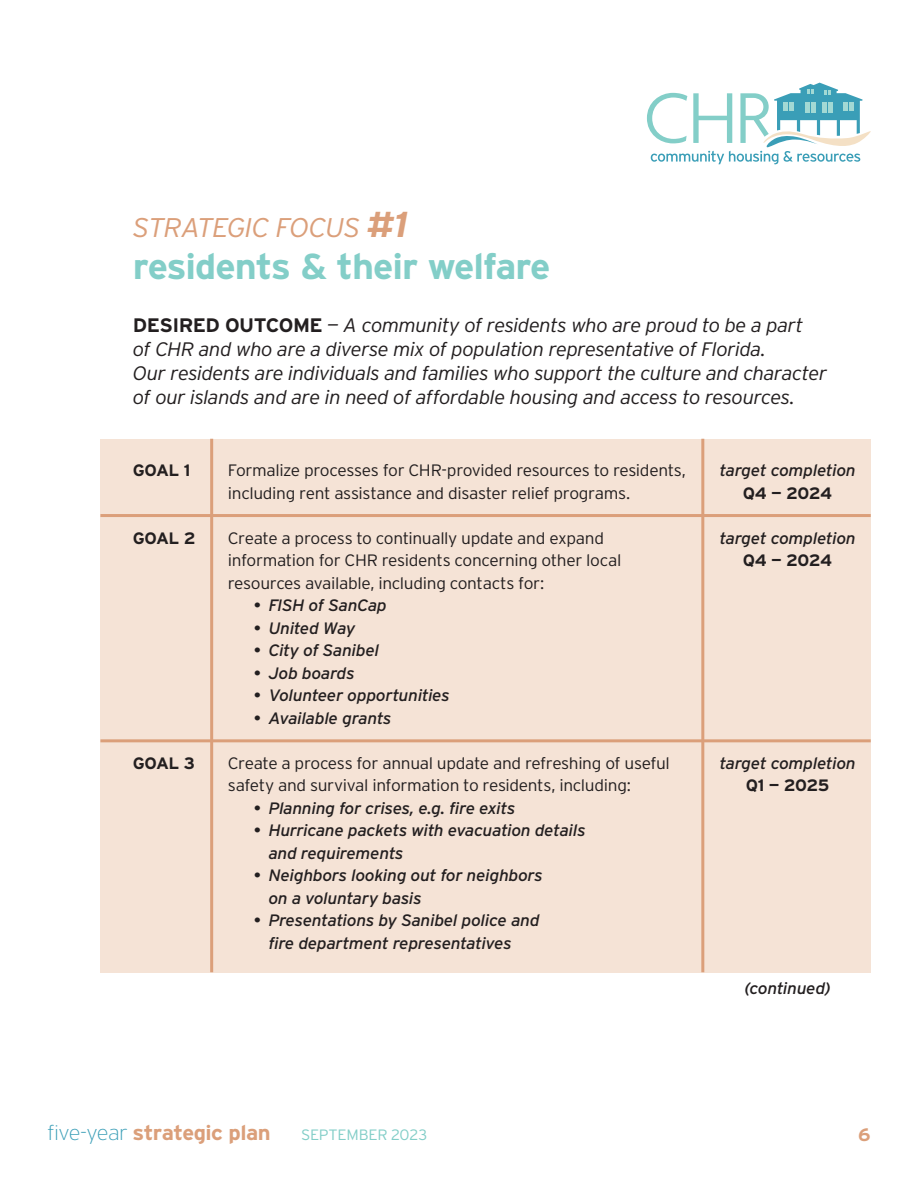
<style>
.page{position:relative;width:918px;height:1188px;background:#fff}
.page>*{position:absolute;margin:0;border:0;box-sizing:border-box;transform-origin:0 0}
.t1{font:700 36px "Interstate";letter-spacing:-.03em;color:#83cec8;scale:1.05 1}
.t2{font:italic 300 27px "Interstate";letter-spacing:-.035em;color:#db9f7a;scale:1.05 1}
.t3{font:700 21px "Interstate";letter-spacing:-.025em;color:#db9f7a;scale:1.05 1}
.t4{font:italic 300 19.5px/24px "Interstate";letter-spacing:-.03em;color:#231f20;scale:1.05 1}
.t5{font:700 18px "Interstate";color:#db9f7a;scale:1.05 1}
.t6{font:italic 16.5px/22.5px "Interstate";letter-spacing:-.02em;color:#231f20;scale:1.05 1}
.t7{font:300 16.5px/22.5px "Interstate";letter-spacing:-.02em;color:#231f20;scale:1.05 1}
.t8{font:700 16.5px "Interstate";letter-spacing:-.03em;color:#231f20;scale:1.05 1}
.s1{font-weight:700;font-size:36px}
.s2{font-weight:700;font-style:normal}
.s3{font-weight:200;color:#3a9eb7}
.s4{font-weight:300;font-size:15px;color:#83cec8}
</style>
<div class="page">
<div style="left:100px;top:439px;width:771px;height:533px;background:#f5e3d6"></div>
<svg style="left:647px;top:83px;width:224px;height:81px"></svg>
<hr style="left:210px;top:439px;width:3px;height:533px;background:#db9f7a">
<hr style="left:701px;top:439px;width:3px;height:533px;background:#db9f7a">
<hr style="left:100px;top:514px;width:771px;height:3px;background:#db9f7a">
<hr style="left:100px;top:739px;width:771px;height:3px;background:#db9f7a">
<h2 class="t2" style="left:133px;top:213px;width:263px">STRATEGIC FOCUS <span class="s1">#1</span></h2>
<h1 class="t1" style="left:133px;top:247px;width:399px">residents &amp; their welfare</h1>
<p class="t4" style="left:133px;top:313px;width:663px"><span class="s2">DESIRED OUTCOME</span> — A community of residents who are proud to be a part<br>of CHR and who are a diverse mix of population representative of Florida.<br>Our residents are individuals and families who support the culture and character of our islands and are in need of affordable housing and access to resources.</p>
<p class="t8" style="left:133px;top:461px;width:56px">GOAL 1</p>
<p class="t8" style="left:133px;top:529px;width:61px">GOAL 2</p>
<p class="t8" style="left:133px;top:754px;width:61px">GOAL 3</p>
<p class="t7" style="left:228px;top:459px;width:438px">Formalize processes for CHR-provided resources to residents, including rent assistance and disaster relief programs.</p>
<p class="t7" style="left:228px;top:527px;width:376px">Create a process to continually update and expand information for CHR residents concerning other local resources available, including contacts for:</p>
<p class="t6" style="left:253px;top:594px;width:129px">• FISH of SanCap</p>
<p class="t6" style="left:253px;top:617px;width:99px">• United Way</p>
<p class="t6" style="left:253px;top:639px;width:121px">• City of Sanibel</p>
<p class="t6" style="left:253px;top:662px;width:98px">• Job boards</p>
<p class="t6" style="left:253px;top:684px;width:189px">• Volunteer opportunities</p>
<p class="t6" style="left:253px;top:707px;width:133px">• Available grants</p>
<p class="t7" style="left:228px;top:752px;width:423px">Create a process for annual update and refreshing of useful safety and survival information to residents, including:</p>
<p class="t6" style="left:253px;top:797px;width:251px">• Planning for crises, e.g. fire exits</p>
<p class="t6" style="left:268px;top:819px;width:304px;text-indent:-15px">• Hurricane packets with evacuation details and requirements</p>
<p class="t6" style="left:268px;top:864px;width:263px;text-indent:-15px">• Neighbors looking out for neighbors on a voluntary basis</p>
<p class="t6" style="left:268px;top:909px;width:260px;text-indent:-15px">• Presentations by Sanibel police and fire department representatives</p>
<p class="t6" style="left:719px;top:459px;width:131px">target completion</p>
<p class="t8" style="left:743px;top:484px;width:87px">Q4 — 2024</p>
<p class="t6" style="left:719px;top:527px;width:131px">target completion</p>
<p class="t8" style="left:743px;top:551px;width:87px">Q4 — 2024</p>
<p class="t6" style="left:719px;top:752px;width:131px">target completion</p>
<p class="t8" style="left:746px;top:776px;width:81px">Q1 — 2025</p>
<p class="t6" style="left:745px;top:977px;width:83px">(continued)</p>
<p class="t3" style="left:47px;top:1121px;width:363px"><span class="s3">five-year</span> strategic plan <span class="s4">SEPTEMBER 2023</span></p>
<p class="t5" style="left:858px;top:1124px;width:13px">6</p>
</div>
